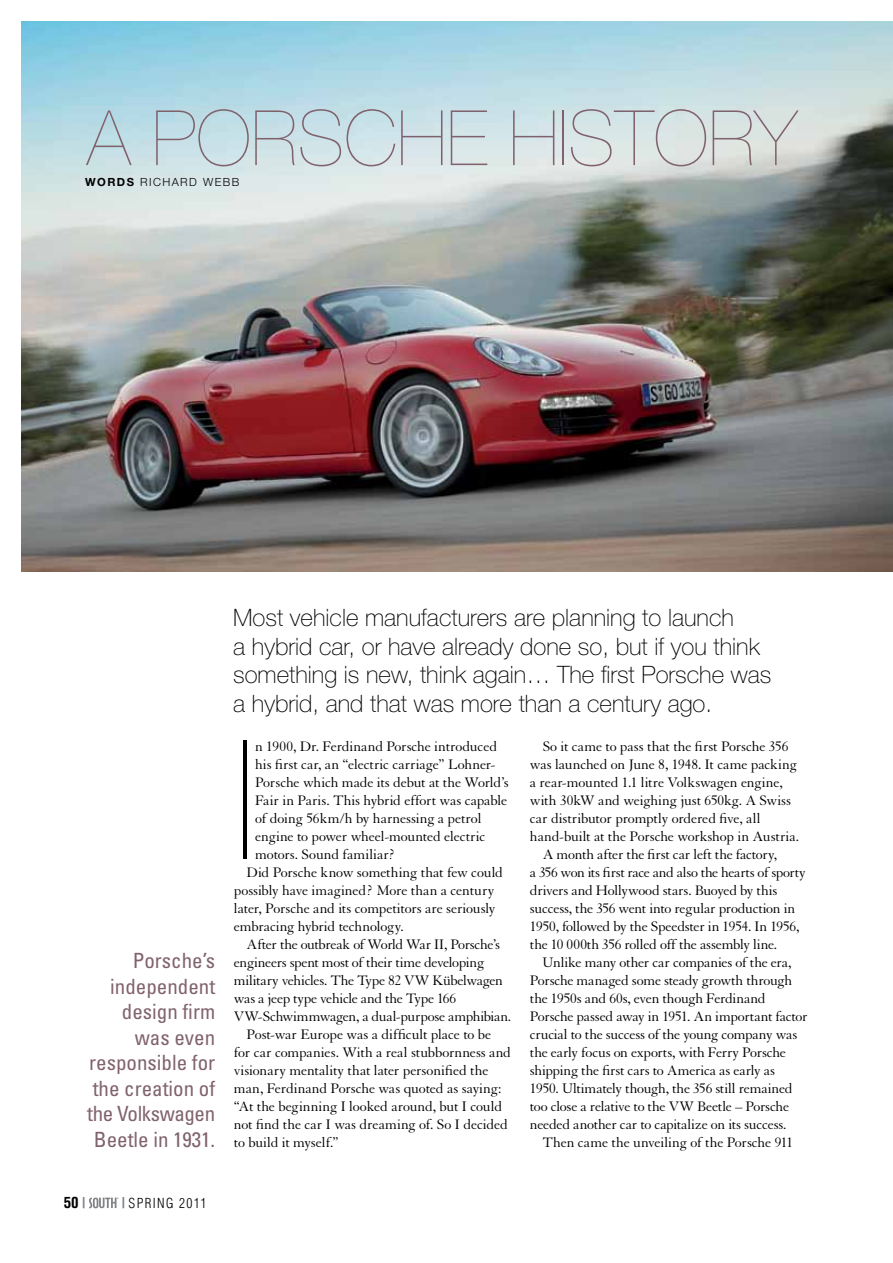
<style>
.page{position:relative;width:893px;height:1263px;background:#fff}
.page>*{position:absolute;margin:0;border:0;box-sizing:border-box;transform-origin:0 0}
.t1{font:200 166.2px "Helvetica Neue";color:#000}
.t2{font:200 76.5px "Helvetica Neue";color:#80626d}
.t3{font:100 24px/28.5px "Helvetica Neue";color:#000}
.t4{font:condensed 21px/25.5px "Univers";color:#80626d;text-align:right}
.t5{font:15px "Granjon";letter-spacing:-.015em;color:#000}
.t6{font:700 condensed 15px "Helvetica";color:#000}
.t7{font:300 condensed 13.5px "Helvetica";letter-spacing:.1em;color:#000}
.t8{font:300 11.25px "Helvetica Neue";letter-spacing:.13em;color:#000}
.s1{font-weight:700}
.s2{font-family:"Helvetica Neue";font-stretch:normal;color:#808285}
.s3{font-family:"Helvetica Neue";font-weight:700;font-stretch:normal;font-size:15px;color:#808285}
</style>
<div class="page">
<img style="left:21px;top:21px;width:872px;height:550px">
<svg style="left:89px;top:1197px;width:29px;height:11px"></svg>
<h2 class="t2" style="left:87px;top:94px;width:711px">A PORSCHE HISTORY</h2>
<p class="t8" style="left:85px;top:175px;width:156px"><span class="s1">WORDS</span> RICHARD WEBB</p>
<h3 class="t4" style="left:87px;top:948px;width:129px">Porsche’s independent design firm was even responsible for the creation of the Volkswagen<br>Beetle in 1931.</h3>
<p class="t6" style="left:64px;top:1193px;width:23px">50 <span class="s2">|</span></p>
<p class="t7" style="left:122px;top:1195px;width:86px"><span class="s3">|</span> SPRING 2011</p>
<h3 class="t3" style="left:233px;top:603px;width:540px">Most vehicle manufacturers are planning to launch<br>a hybrid car, or have already done so, but if you think something is new, think again… The first Porsche was a hybrid, and that was more than a century ago.</h3>
<h1 class="t1" style="left:234px;top:704px;width:5px">I</h1>
<p class="t5" style="left:255px;top:738px;width:244px">n 1900, Dr. Ferdinand Porsche introduced</p>
<p class="t5" style="left:255px;top:756px;width:242px">his first car, an “electric carriage” Lohner-</p>
<p class="t5" style="left:255px;top:774px;width:255px">Porsche which made its debut at the World’s</p>
<p class="t5" style="left:255px;top:792px;width:253px">Fair in Paris. This hybrid effort was capable</p>
<p class="t5" style="left:255px;top:810px;width:228px">of doing 56km/h by harnessing a petrol</p>
<p class="t5" style="left:255px;top:828px;width:232px">engine to power wheel-mounted electric</p>
<p class="t5" style="left:255px;top:846px;width:142px">motors. Sound familiar?</p>
<p class="t5" style="left:247px;top:864px;width:258px">Did Porsche know something that few could</p>
<p class="t5" style="left:234px;top:882px;width:262px">possibly have imagined? More than a century</p>
<p class="t5" style="left:234px;top:900px;width:263px">later, Porsche and its competitors are seriously</p>
<p class="t5" style="left:234px;top:918px;width:172px">embracing hybrid technology.</p>
<p class="t5" style="left:247px;top:936px;width:255px">After the outbreak of World War II, Porsche’s</p>
<p class="t5" style="left:234px;top:954px;width:252px">engineers spent most of their time developing</p>
<p class="t5" style="left:234px;top:972px;width:271px">military vehicles. The Type 82 VW Kübelwagen</p>
<p class="t5" style="left:234px;top:990px;width:224px">was a jeep type vehicle and the Type 166</p>
<p class="t5" style="left:234px;top:1008px;width:279px">VW-Schwimmwagen, a dual-purpose amphibian.</p>
<p class="t5" style="left:247px;top:1026px;width:246px">Post-war Europe was a difficult place to be</p>
<p class="t5" style="left:234px;top:1044px;width:279px">for car companies. With a real stubbornness and</p>
<p class="t5" style="left:234px;top:1062px;width:256px">visionary mentality that later personified the</p>
<p class="t5" style="left:234px;top:1080px;width:269px">man, Ferdinand Porsche was quoted as saying:</p>
<p class="t5" style="left:234px;top:1098px;width:270px">“At the beginning I looked around, but I could</p>
<p class="t5" style="left:234px;top:1116px;width:275px">not find the car I was dreaming of. So I decided</p>
<p class="t5" style="left:234px;top:1134px;width:106px">to build it myself.”</p>
<p class="t5" style="left:543px;top:738px;width:247px">So it came to pass that the first Porsche 356</p>
<p class="t5" style="left:530px;top:756px;width:268px">was launched on June 8, 1948. It came packing</p>
<p class="t5" style="left:530px;top:774px;width:254px">a rear-mounted 1.1 litre Volkswagen engine,</p>
<p class="t5" style="left:530px;top:792px;width:263px">with 30kW and weighing just 650kg. A Swiss</p>
<p class="t5" style="left:530px;top:810px;width:232px">car distributor promptly ordered five, all</p>
<p class="t5" style="left:530px;top:828px;width:271px">hand-built at the Porsche workshop in Austria.</p>
<p class="t5" style="left:543px;top:846px;width:236px">A month after the first car left the factory,</p>
<p class="t5" style="left:530px;top:864px;width:277px">a 356 won its first race and also the hearts of sporty</p>
<p class="t5" style="left:530px;top:882px;width:249px">drivers and Hollywood stars. Buoyed by this</p>
<p class="t5" style="left:530px;top:900px;width:267px">success, the 356 went into regular production in</p>
<p class="t5" style="left:530px;top:918px;width:271px">1950, followed by the Speedster in 1954. In 1956,</p>
<p class="t5" style="left:530px;top:936px;width:249px">the 10 000th 356 rolled off the assembly line.</p>
<p class="t5" style="left:543px;top:954px;width:250px">Unlike many other car companies of the era,</p>
<p class="t5" style="left:530px;top:972px;width:264px">Porsche managed some steady growth through</p>
<p class="t5" style="left:530px;top:990px;width:237px">the 1950s and 60s, even though Ferdinand</p>
<p class="t5" style="left:530px;top:1008px;width:279px">Porsche passed away in 1951. An important factor</p>
<p class="t5" style="left:530px;top:1026px;width:269px">crucial to the success of the young company was</p>
<p class="t5" style="left:530px;top:1044px;width:257px">the early focus on exports, with Ferry Porsche</p>
<p class="t5" style="left:530px;top:1062px;width:247px">shipping the first cars to America as early as</p>
<p class="t5" style="left:530px;top:1080px;width:264px">1950. Ultimately though, the 356 still remained</p>
<p class="t5" style="left:530px;top:1098px;width:261px">too close a relative to the VW Beetle – Porsche</p>
<p class="t5" style="left:530px;top:1116px;width:258px">needed another car to capitalize on its success.</p>
<p class="t5" style="left:543px;top:1134px;width:252px">Then came the unveiling of the Porsche 911</p>
</div>
